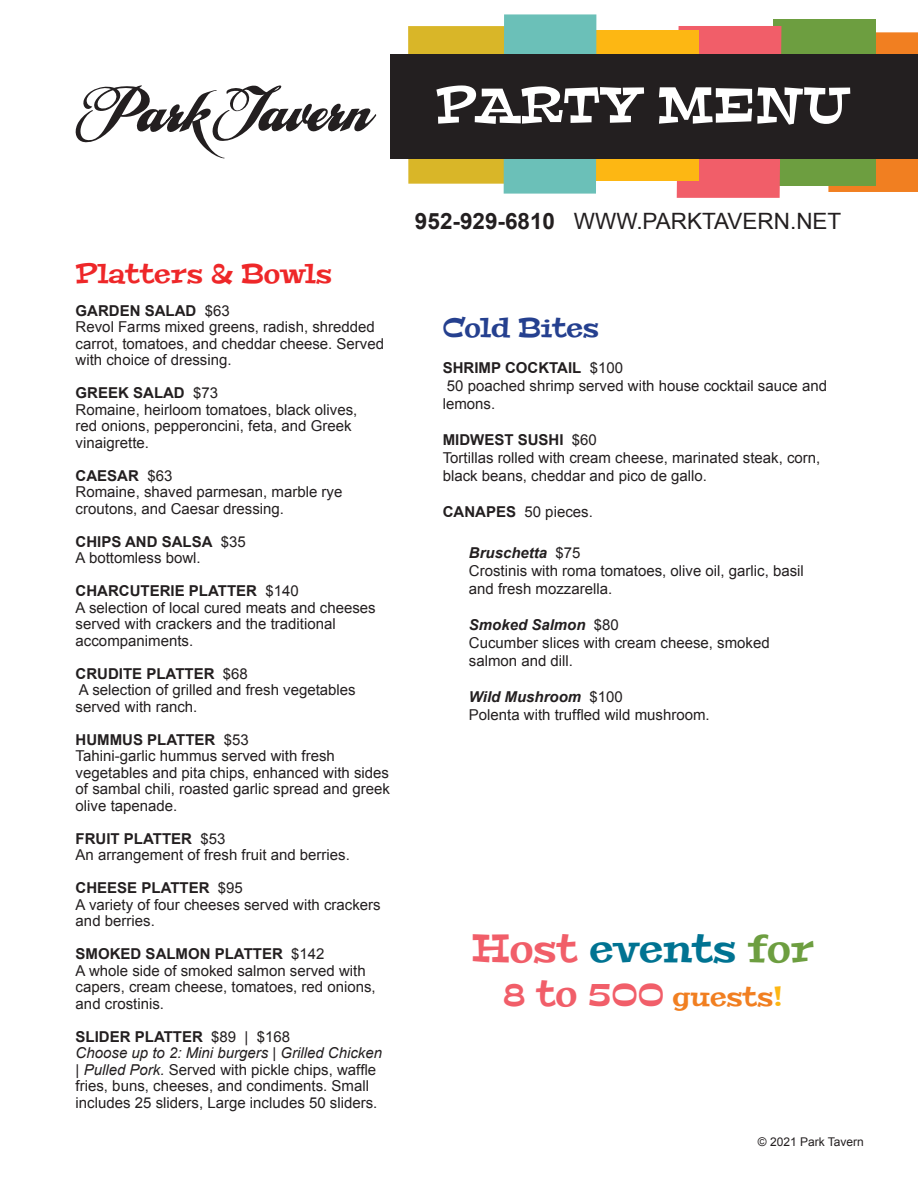
<style>
.page{position:relative;width:918px;height:1188px;background:#fff}
.page>*{position:absolute;margin:0;border:0;box-sizing:border-box;transform-origin:0 0}
.t1{font:49.95px "Peralta";color:#fff}
.t2{font:39px "Peralta";letter-spacing:-.005em;color:#007392}
.t3{font:36px "Peralta";color:#f15e69}
.t4{font:27px "Peralta";color:#ee2729}
.t5{font:27px "Peralta";letter-spacing:-.005em;color:#25408f}
.t6{font:22.5px "Arial";color:#231f20}
.t7{font:15px/16.5px "Arial";color:#231f20}
.t8{font:700 15px "Arial";color:#231f20}
.t9{font:italic 700 15px "Arial";color:#231f20}
.t10{font:12px "Arial";color:#231f20}
.s1{font-weight:400}
.s2{font-style:italic}
.s3{font-weight:700}
.s4{font-weight:400;font-style:normal}
.s5{color:#f15e69}
.s6{color:#6d9e40}
.s7{font-size:27px;color:#f17f21}
.s8{font-size:27px;color:#fdb713}
</style>
<div class="page">
<div style="left:408px;top:26px;width:103px;height:158px;background:#d9b628"></div>
<div style="left:828px;top:32px;width:90px;height:160px;background:#f17f21"></div>
<div style="left:773px;top:20px;width:103px;height:166px;background:#6d9e40"></div>
<div style="left:677px;top:26px;width:104px;height:172px;background:#f15e69"></div>
<div style="left:596px;top:31px;width:103px;height:150px;background:#fdb713"></div>
<div style="left:504px;top:14px;width:92px;height:180px;background:#6bc0b8"></div>
<div style="left:391px;top:54px;width:527px;height:104px;background:#231f20"></div>
<svg style="left:75px;top:85px;width:301px;height:73px"></svg>
<p class="t1" style="left:436px;top:74px;width:416px">PARTY MENU</p>
<p class="t4" style="left:76px;top:256px;width:258px">Platters &amp; Bowls</p>
<p class="t8" style="left:76px;top:301px;width:156px">GARDEN SALAD <span class="s1">$63</span></p>
<p class="t7" style="left:76px;top:319px;width:310px">Revol Farms mixed greens, radish, shredded carrot, tomatoes, and cheddar cheese. Served with choice of dressing.</p>
<p class="t8" style="left:76px;top:383px;width:144px">GREEK SALAD <span class="s1">$73</span></p>
<p class="t7" style="left:76px;top:402px;width:283px">Romaine, heirloom tomatoes, black olives, red onions, pepperoncini, feta, and Greek vinaigrette.</p>
<p class="t8" style="left:76px;top:466px;width:98px">CAESAR <span class="s1">$63</span></p>
<p class="t7" style="left:76px;top:484px;width:268px">Romaine, shaved parmesan, marble rye croutons, and Caesar dressing.</p>
<p class="t8" style="left:76px;top:532px;width:172px">CHIPS AND SALSA <span class="s1">$35</span></p>
<p class="t7" style="left:76px;top:550px;width:127px">A bottomless bowl.</p>
<p class="t8" style="left:76px;top:581px;width:225px">CHARCUTERIE PLATTER <span class="s1">$140</span></p>
<p class="t7" style="left:76px;top:600px;width:302px">A selection of local cured meats and cheeses served with crackers and the traditional accompaniments.</p>
<p class="t8" style="left:76px;top:664px;width:174px">CRUDITE PLATTER <span class="s1">$68</span></p>
<p class="t7" style="left:76px;top:682px;width:282px">A selection of grilled and fresh vegetables served with ranch.</p>
<p class="t8" style="left:76px;top:730px;width:175px">HUMMUS PLATTER <span class="s1">$53</span></p>
<p class="t7" style="left:76px;top:748px;width:316px">Tahini-garlic hummus served with fresh vegetables and pita chips, enhanced with sides of sambal chili, roasted garlic spread and greek olive tapenade.</p>
<p class="t8" style="left:76px;top:829px;width:151px">FRUIT PLATTER <span class="s1">$53</span></p>
<p class="t7" style="left:76px;top:847px;width:276px">An arrangement of fresh fruit and berries.</p>
<p class="t8" style="left:76px;top:878px;width:169px">CHEESE PLATTER <span class="s1">$95</span></p>
<p class="t7" style="left:76px;top:897px;width:307px">A variety of four cheeses served with crackers and berries.</p>
<p class="t8" style="left:76px;top:944px;width:250px">SMOKED SALMON PLATTER <span class="s1">$142</span></p>
<p class="t7" style="left:76px;top:963px;width:302px">A whole side of smoked salmon served with capers, cream cheese, tomatoes, red onions, and crostinis.</p>
<p class="t8" style="left:76px;top:1027px;width:216px">SLIDER PLATTER <span class="s1">$89 | $168</span></p>
<p class="t7" style="left:76px;top:1045px;width:308px"><span class="s2">Choose up to 2: Mini burgers | Grilled Chicken | Pulled Pork.</span> Served with pickle chips, waffle fries, buns, cheeses, and condiments. Small includes 25 sliders, Large includes 50 sliders.</p>
<p class="t6" style="left:415px;top:206px;width:428px"><span class="s3">952-929-6810</span> WWW.PARKTAVERN.NET</p>
<p class="t5" style="left:443px;top:310px;width:158px">Cold Bites</p>
<p class="t8" style="left:443px;top:358px;width:182px">SHRIMP COCKTAIL <span class="s1">$100</span></p>
<p class="t7" style="left:443px;top:377px;width:386px;line-height:18px">50 poached shrimp served with house cocktail sauce and lemons.</p>
<p class="t8" style="left:443px;top:430px;width:156px">MIDWEST SUSHI <span class="s1">$60</span></p>
<p class="t7" style="left:443px;top:449px;width:379px;line-height:18px">Tortillas rolled with cream cheese, marinated steak, corn, black beans, cheddar and pico de gallo.</p>
<p class="t7" style="left:443px;top:504px;width:152px"><span class="s3">CANAPES</span> 50 pieces.</p>
<p class="t9" style="left:469px;top:543px;width:113px">Bruschetta <span class="s4">$75</span></p>
<p class="t7" style="left:469px;top:562px;width:337px;line-height:18px">Crostinis with roma tomatoes, olive oil, garlic, basil and fresh mozzarella.</p>
<p class="t9" style="left:469px;top:615px;width:152px">Smoked Salmon <span class="s4">$80</span></p>
<p class="t7" style="left:469px;top:634px;width:302px;line-height:18px">Cucumber slices with cream cheese, smoked salmon and dill.</p>
<p class="t9" style="left:469px;top:687px;width:156px">Wild Mushroom <span class="s4">$100</span></p>
<p class="t7" style="left:469px;top:707px;width:242px">Polenta with truffled wild mushroom.</p>
<p class="t2" style="left:471px;top:924px;width:344px"><span class="s5">Host</span> events <span class="s6">for</span></p>
<p class="t3" style="left:503px;top:970px;width:281px">8 to 500 <span class="s7">guests</span><span class="s8">!</span></p>
<p class="t10" style="left:758px;top:1134px;width:108px">© 2021 Park Tavern</p>
</div>
